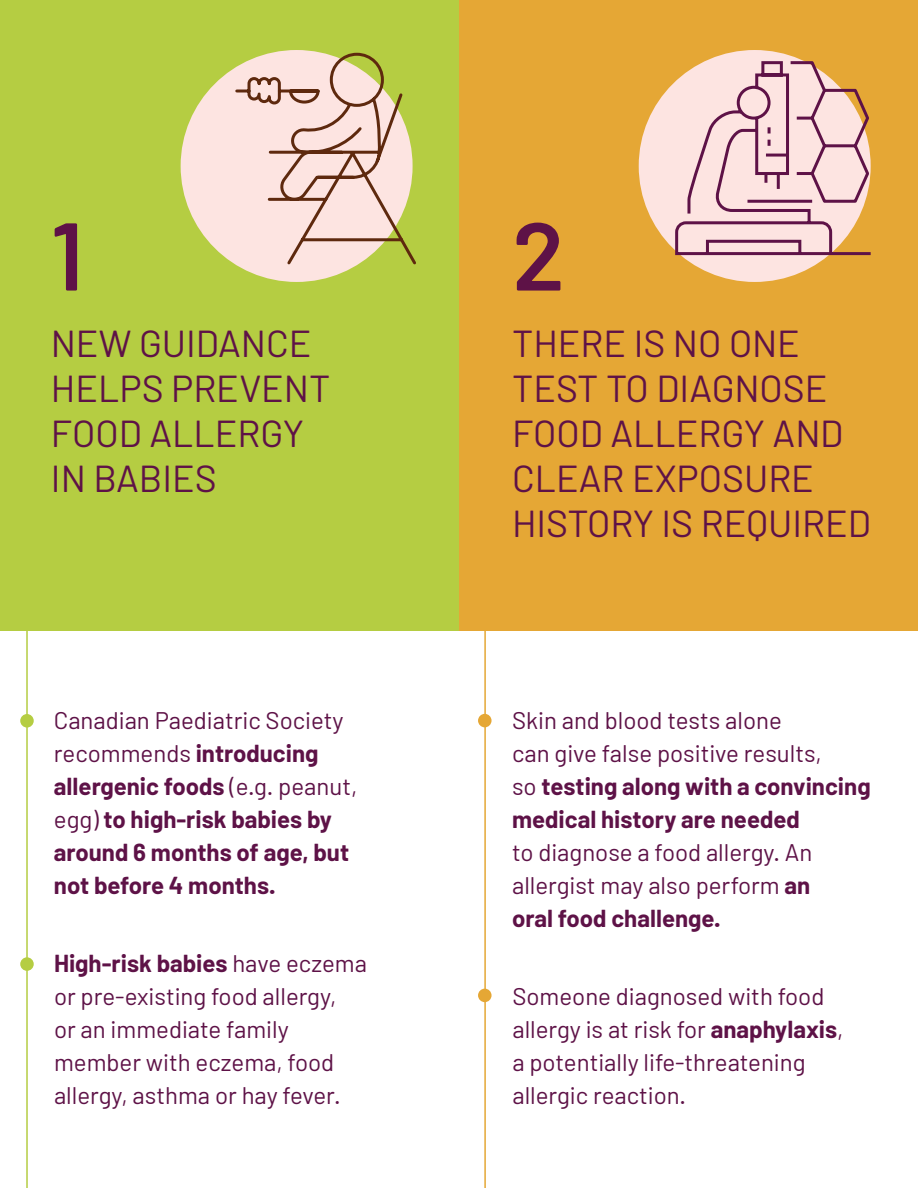
<style>
.page{position:relative;width:918px;height:1188px;background:#fff}
.page>*{position:absolute;margin:0;border:0;box-sizing:border-box;transform-origin:0 0}
.t1{font:600 96px "Barlow";color:#5e1247}
.t2{font:37.5px/45px "Barlow";color:#5e1247}
.t3{font:24px/33px "Barlow";color:#5e1247}
.t4{font:700 24px/33px "Barlow";color:#5e1247}
.s1{font-weight:400}
.s2{font-weight:700}
</style>
<div class="page">
<div style="left:442px;top:0;width:476px;height:630px;background:#e5a735"></div>
<div style="left:639px;top:50px;width:232px;height:232px;background:#fde4e1;border-radius:50%"></div>
<svg style="left:674px;top:60px;width:197px;height:197px"></svg>
<hr style="left:777px;top:174px;width:3px;height:15px;background:#5e1247">
<hr style="left:484px;top:630px;width:2px;height:558px;background:#e5a735">
<div style="left:0;top:0;width:459px;height:630px;background:#b5cd42"></div>
<div style="left:181px;top:50px;width:232px;height:232px;background:#fde4e1;border-radius:50%"></div>
<hr style="left:26px;top:630px;width:2px;height:558px;background:#b5cd42">
<svg style="left:234px;top:51px;width:182px;height:216px"></svg>
<div style="left:20px;top:714px;width:14px;height:14px;background:#b5cd42;border-radius:50%"></div>
<div style="left:20px;top:957px;width:14px;height:14px;background:#b5cd42;border-radius:50%"></div>
<div style="left:478px;top:714px;width:14px;height:13px;background:#e5a735;border-radius:50%"></div>
<div style="left:478px;top:989px;width:14px;height:13px;background:#e5a735;border-radius:50%"></div>
<h1 class="t1" style="left:51px;top:196px;width:34px">1</h1>
<h2 class="t2" style="left:51px;top:320px;width:281px">NEW GUIDANCE<br>HELPS PREVENT<br>FOOD ALLERGY<br>IN BABIES</h2>
<p class="t4" style="left:54px;top:703px;width:305px"><span class="s1">Canadian Paediatric Society recommends</span> introducing allergenic foods <span class="s1">(e.g. peanut, egg)</span> to high-risk babies by around 6 months of age, but not before 4 months.</p>
<p class="t3" style="left:54px;top:946px;width:314px"><span class="s2">High-risk babies</span> have eczema or pre-existing food allergy,<br>or an immediate family member with eczema, food allergy, asthma or hay fever.</p>
<h1 class="t1" style="left:512px;top:196px;width:54px">2</h1>
<h2 class="t2" style="left:512px;top:320px;width:360px">THERE IS NO ONE<br>TEST TO DIAGNOSE<br>FOOD ALLERGY AND<br>CLEAR EXPOSURE<br>HISTORY IS REQUIRED</h2>
<p class="t3" style="left:512px;top:703px;width:360px">Skin and blood tests alone<br>can give false positive results,<br>so <span class="s2">testing along with a convincing medical history are needed</span></p>
<p class="t3" style="left:512px;top:835px;width:302px;text-align:justify">to diagnose a food allergy. An allergist may also perform <span class="s2">an oral food challenge.</span></p>
<p class="t3" style="left:512px;top:979px;width:333px">Someone diagnosed with food allergy is at risk for <span class="s2">anaphylaxis</span>, a potentially life-threatening allergic reaction.</p>
</div>
